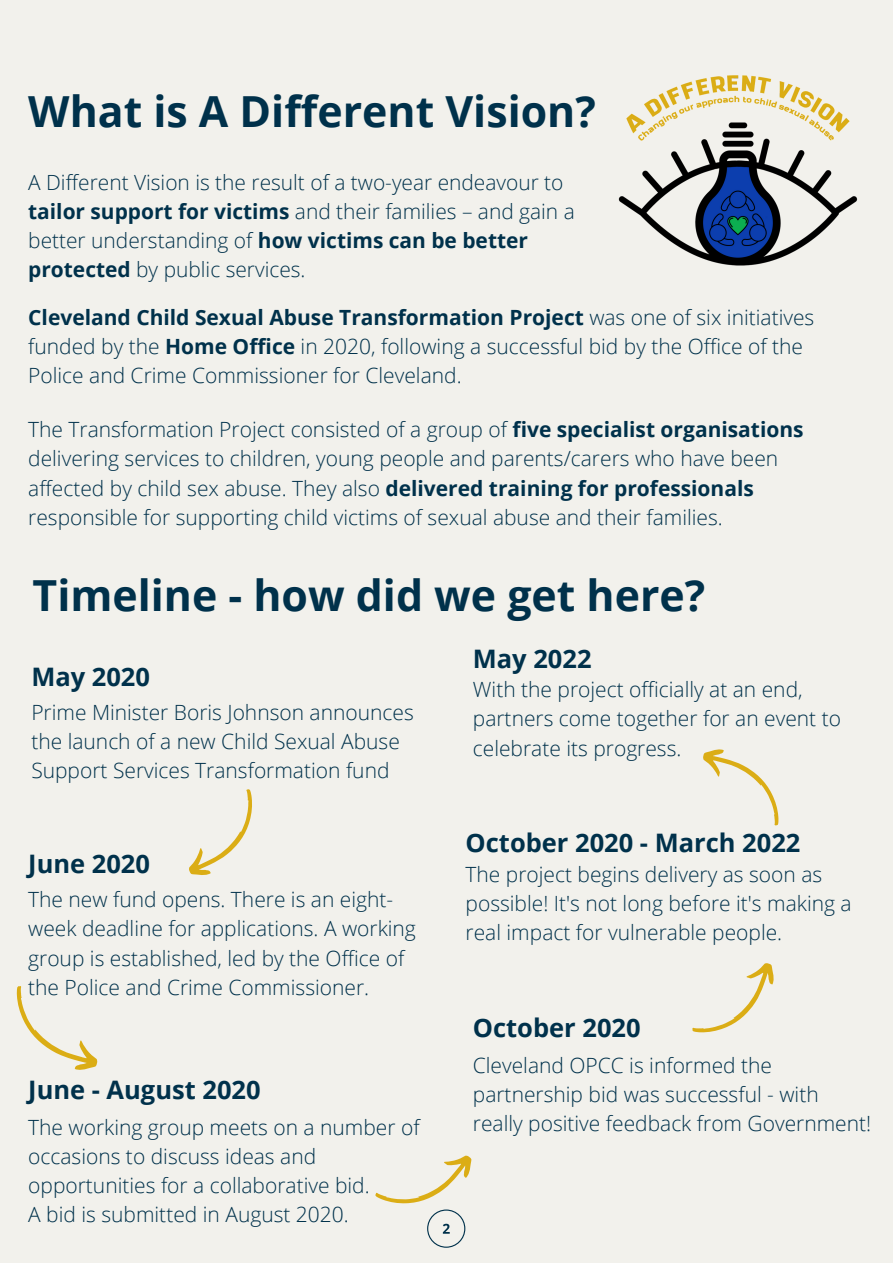
<style>
.page{position:relative;width:893px;height:1264px;background:#fff}
.page>*{position:absolute;margin:0;border:0;box-sizing:border-box;transform-origin:0 0}
.t1{font:700 42.75px "Open Sans";color:#00314b}
.t2{font:700 25.5px "Open Sans";color:#00314b}
.t3{font:300 21px/29.2px "Open Sans";color:#00314b}
.t4{font:300 20.85px/29.2px "Open Sans";color:#00314b}
.s1{font-weight:700}
</style>
<div class="page">
<div style="left:0;top:0;width:892px;height:1262px;background:#f2f1ec"></div>
<img style="left:618px;top:75px;width:240px;height:191px">
<svg style="left:189px;top:789px;width:63px;height:86px"></svg>
<svg style="left:16px;top:986px;width:82px;height:84px"></svg>
<svg style="left:375px;top:1155px;width:97px;height:92px"></svg>
<svg style="left:692px;top:963px;width:82px;height:70px"></svg>
<svg style="left:703px;top:749px;width:76px;height:77px"></svg>
<h1 class="t1" style="left:28px;top:82px;width:569px">What is A Different Vision?</h1>
<p class="t4" style="left:28px;top:167px;width:548px">A Different Vision is the result of a two-year endeavour to <span class="s1">tailor support for victims</span> and their families – and gain a better understanding of <span class="s1">how victims can be better protected</span> by public services.</p>
<p class="t3" style="left:28px;top:302px;width:787px"><span class="s1">Cleveland Child Sexual Abuse Transformation Project</span> was one of six initiatives funded by the <span class="s1">Home Office</span> in 2020, following a successful bid by the Office of the<br>Police and Crime Commissioner for Cleveland.</p>
<p class="t3" style="left:28px;top:414px;width:776px">The Transformation Project consisted of a group of <span class="s1">five specialist organisations </span>delivering services to children, young people and parents/carers who have been affected by child sex abuse. They also <span class="s1">delivered training for professionals </span>responsible for supporting child victims of sexual abuse and their families.</p>
<h1 class="t1" style="left:33px;top:565px;width:674px">Timeline - how did we get here?</h1>
<p class="t2" style="left:31px;top:658px;width:120px">May 2020</p>
<p class="t3" style="left:31px;top:697px;width:384px">Prime Minister Boris Johnson announces the launch of a new Child Sexual Abuse<br>Support Services Transformation fund</p>
<p class="t2" style="left:28px;top:846px;width:123px">June 2020</p>
<p class="t3" style="left:28px;top:884px;width:389px">The new fund opens. There is an eight&shy;week deadline for applications. A working group is established, led by the Office of the Police and Crime Commissioner.</p>
<p class="t2" style="left:28px;top:1071px;width:234px">June - August 2020</p>
<p class="t3" style="left:28px;top:1111px;width:393px">The working group meets on a number of occasions to discuss ideas and opportunities for a collaborative bid.<br>A bid is submitted in August 2020.</p>
<p class="t2" style="left:473px;top:640px;width:120px">May 2022</p>
<p class="t3" style="left:473px;top:674px;width:369px">With the project officially at an end, partners come together for an event to celebrate its progress.</p>
<p class="t2" style="left:465px;top:824px;width:336px">October 2020 - March 2022</p>
<p class="t3" style="left:465px;top:859px;width:387px">The project begins delivery as soon as possible! It's not long before it's making a real impact for vulnerable people.</p>
<p class="t2" style="left:473px;top:1009px;width:169px">October 2020</p>
<p class="t3" style="left:473px;top:1050px;width:400px">Cleveland OPCC is informed the partnership bid was successful - with really positive feedback from Government!</p>
</div>
